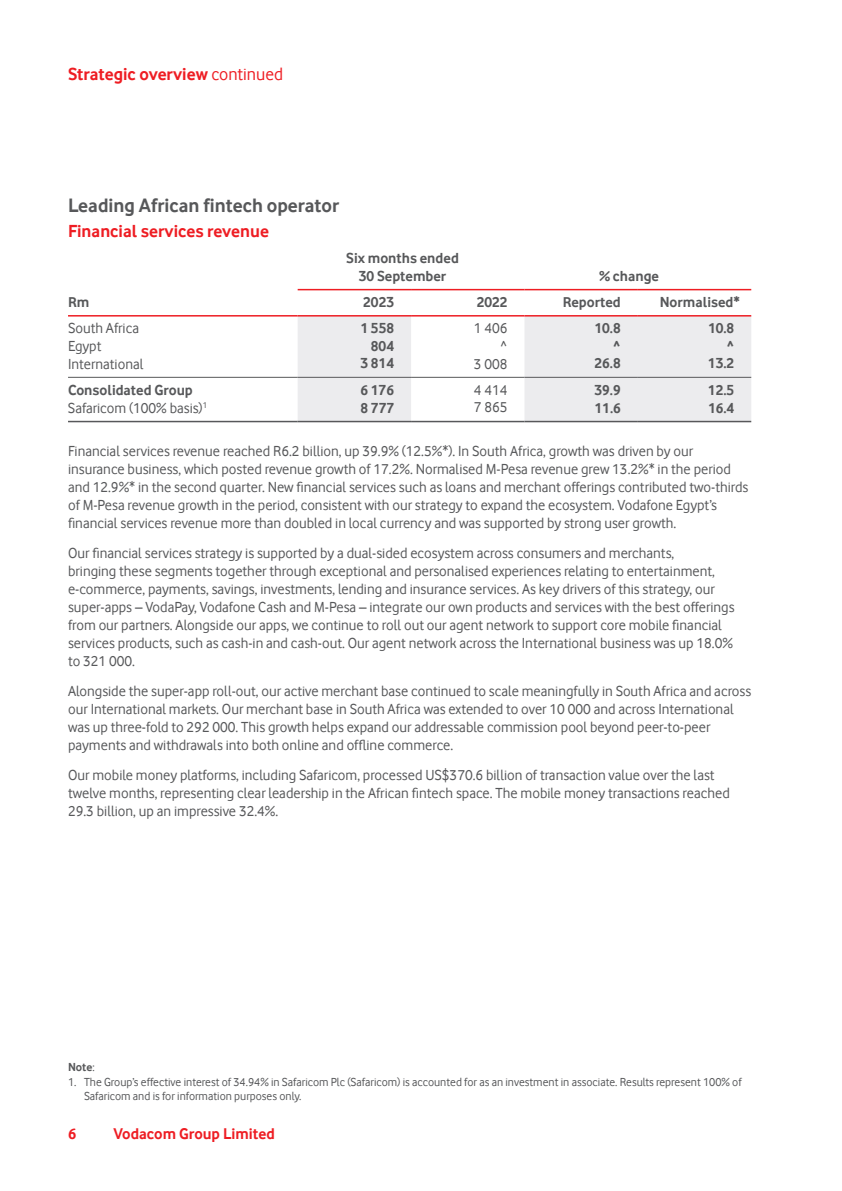
<style>
.page{position:relative;width:842px;height:1191px;background:#fff}
.page>*{position:absolute;margin:0;border:0;box-sizing:border-box;transform-origin:0 0}
.t1{font:700 20px "Vodafone Rg";color:#57585a}
.t2{font:700 18px "Vodafone Rg";color:#ee1d23}
.t3{font:700 16px "Vodafone Rg";color:#ee1d23}
.t4{font:15px/18px "Vodafone Rg";color:#57585a}
.t5{font:700 15px/18px "Vodafone Rg";color:#57585a;text-align:center}
.t6{font:12px/14.4px "Vodafone Rg";color:#57585a}
.t7{font:700 12px "Vodafone Rg";color:#57585a}
.s1{font-weight:400}
</style>
<div class="page">
<svg style="left:297px;top:288px;width:454px;height:3px"></svg>
<svg style="left:298px;top:316px;width:453px;height:105px;fill:#ececee"></svg>
<hr style="left:298px;top:289px;width:113px;height:1px;background:#ee1d23">
<hr style="left:411px;top:289px;width:113px;height:1px;background:#ee1d23">
<hr style="left:524px;top:289px;width:114px;height:1px;background:#ee1d23">
<hr style="left:638px;top:289px;width:113px;height:1px;background:#ee1d23">
<hr style="left:68px;top:315px;width:230px;height:1px;background:#ee1d23">
<hr style="left:298px;top:315px;width:113px;height:1px;background:#ee1d23">
<hr style="left:411px;top:315px;width:113px;height:1px;background:#ee1d23">
<hr style="left:524px;top:315px;width:114px;height:1px;background:#ee1d23">
<hr style="left:638px;top:315px;width:113px;height:1px;background:#ee1d23">
<hr style="left:68px;top:377px;width:230px;height:1px;background:#57585a">
<hr style="left:298px;top:377px;width:113px;height:1px;background:#57585a">
<hr style="left:411px;top:377px;width:113px;height:1px;background:#57585a">
<hr style="left:524px;top:377px;width:114px;height:1px;background:#57585a">
<hr style="left:638px;top:377px;width:113px;height:1px;background:#57585a">
<hr style="left:68px;top:421px;width:230px;height:1px;background:#57585a">
<hr style="left:298px;top:421px;width:113px;height:1px;background:#57585a">
<hr style="left:524px;top:421px;width:114px;height:1px;background:#57585a">
<hr style="left:638px;top:421px;width:113px;height:1px;background:#57585a">
<hr style="left:411px;top:421px;width:113px;height:1px;background:#57585a">
<p class="t2" style="left:68px;top:64px;width:217px">Strategic overview <span class="s1">continued</span></p>
<h1 class="t1" style="left:68px;top:194px;width:273px">Leading African fintech operator</h1>
<p class="t2" style="left:68px;top:221px;width:202px">Financial services revenue</p>
<p class="t5" style="left:346px;top:249px;width:114px">Six months ended<br>30 September</p>
<p class="t5" style="left:600px;top:267px;width:61px">% change</p>
<p class="t5" style="left:68px;top:293px;width:23px">Rm</p>
<p class="t5" style="left:363px;top:293px;width:32px">2023</p>
<p class="t5" style="left:477px;top:293px;width:32px">2022</p>
<p class="t5" style="left:563px;top:293px;width:59px">Reported</p>
<p class="t5" style="left:660px;top:293px;width:82px">Normalised*</p>
<p class="t4" style="left:68px;top:319px;width:73px">South Africa</p>
<p class="t5" style="left:360px;top:319px;width:35px">1 558</p>
<p class="t4" style="left:474px;top:319px;width:35px">1 406</p>
<p class="t5" style="left:595px;top:319px;width:28px">10.8</p>
<p class="t5" style="left:708px;top:319px;width:28px">10.8</p>
<p class="t4" style="left:68px;top:337px;width:35px">Egypt</p>
<p class="t5" style="left:371px;top:337px;width:25px">804</p>
<p class="t4" style="left:500px;top:337px;width:9px">^</p>
<p class="t5" style="left:613px;top:337px;width:9px">^</p>
<p class="t5" style="left:726px;top:337px;width:9px">^</p>
<p class="t4" style="left:68px;top:354px;width:77px">International</p>
<p class="t5" style="left:360px;top:354px;width:35px">3 814</p>
<p class="t4" style="left:474px;top:354px;width:35px">3 008</p>
<p class="t5" style="left:595px;top:354px;width:28px">26.8</p>
<p class="t5" style="left:708px;top:354px;width:28px">13.2</p>
<p class="t5" style="left:68px;top:380px;width:126px">Consolidated Group</p>
<p class="t5" style="left:360px;top:380px;width:35px">6 176</p>
<p class="t4" style="left:474px;top:381px;width:35px">4 414</p>
<p class="t5" style="left:594px;top:380px;width:28px">39.9</p>
<p class="t5" style="left:708px;top:380px;width:28px">12.5</p>
<p class="t4" style="left:68px;top:398px;width:141px">Safaricom (100% basis)<sup>1</sup></p>
<p class="t5" style="left:360px;top:398px;width:35px">8 777</p>
<p class="t4" style="left:474px;top:398px;width:35px">7 865</p>
<p class="t5" style="left:595px;top:398px;width:28px">11.6</p>
<p class="t5" style="left:708px;top:398px;width:28px">16.4</p>
<p class="t4" style="left:68px;top:442px;width:682px">Financial services revenue reached R6.2 billion, up 39.9% (12.5%*). In South Africa, growth was driven by our insurance business, which posted revenue growth of 17.2%. Normalised M-Pesa revenue grew 13.2%* in the period and 12.9%* in the second quarter. New financial services such as loans and merchant offerings contributed two-thirds of M-Pesa revenue growth in the period, consistent with our strategy to expand the ecosystem. Vodafone Egypt’s financial services revenue more than doubled in local currency and was supported by strong user growth.</p>
<p class="t4" style="left:68px;top:544px;width:668px">Our financial services strategy is supported by a dual-sided ecosystem across consumers and merchants,<br>bringing these segments together through exceptional and personalised experiences relating to entertainment, e-commerce, payments, savings, investments, lending and insurance services. As key drivers of this strategy, our super-apps – VodaPay, Vodafone Cash and M-Pesa – integrate our own products and services with the best offerings from our partners. Alongside our apps, we continue to roll out our agent network to support core mobile financial services products, such as cash-in and cash-out. Our agent network across the International business was up 18.0% to 321 000.</p>
<p class="t4" style="left:68px;top:682px;width:685px">Alongside the super-app roll-out, our active merchant base continued to scale meaningfully in South Africa and across our International markets. Our merchant base in South Africa was extended to over 10 000 and across International was up three-fold to 292 000. This growth helps expand our addressable commission pool beyond peer-to-peer payments and withdrawals into both online and offline commerce.</p>
<p class="t4" style="left:68px;top:766px;width:663px">Our mobile money platforms, including Safaricom, processed US$370.6 billion of transaction value over the last twelve months, representing clear leadership in the African fintech space. The mobile money transactions reached<br>29.3 billion, up an impressive 32.4%.</p>
<p class="t7" style="left:68px;top:1060px;width:28px">Note<span class="s1">:</span></p>
<p class="t6" style="left:84px;top:1074px;width:659px;text-indent:-16px">1. The Group’s effective interest of 34.94% in Safaricom Plc (Safaricom) is accounted for as an investment in associate. Results represent 100% of<br>Safaricom and is for information purposes only.</p>
<p class="t3" style="left:68px;top:1124px;width:10px">6</p>
<p class="t3" style="left:113px;top:1124px;width:163px">Vodacom Group Limited</p>
</div>
